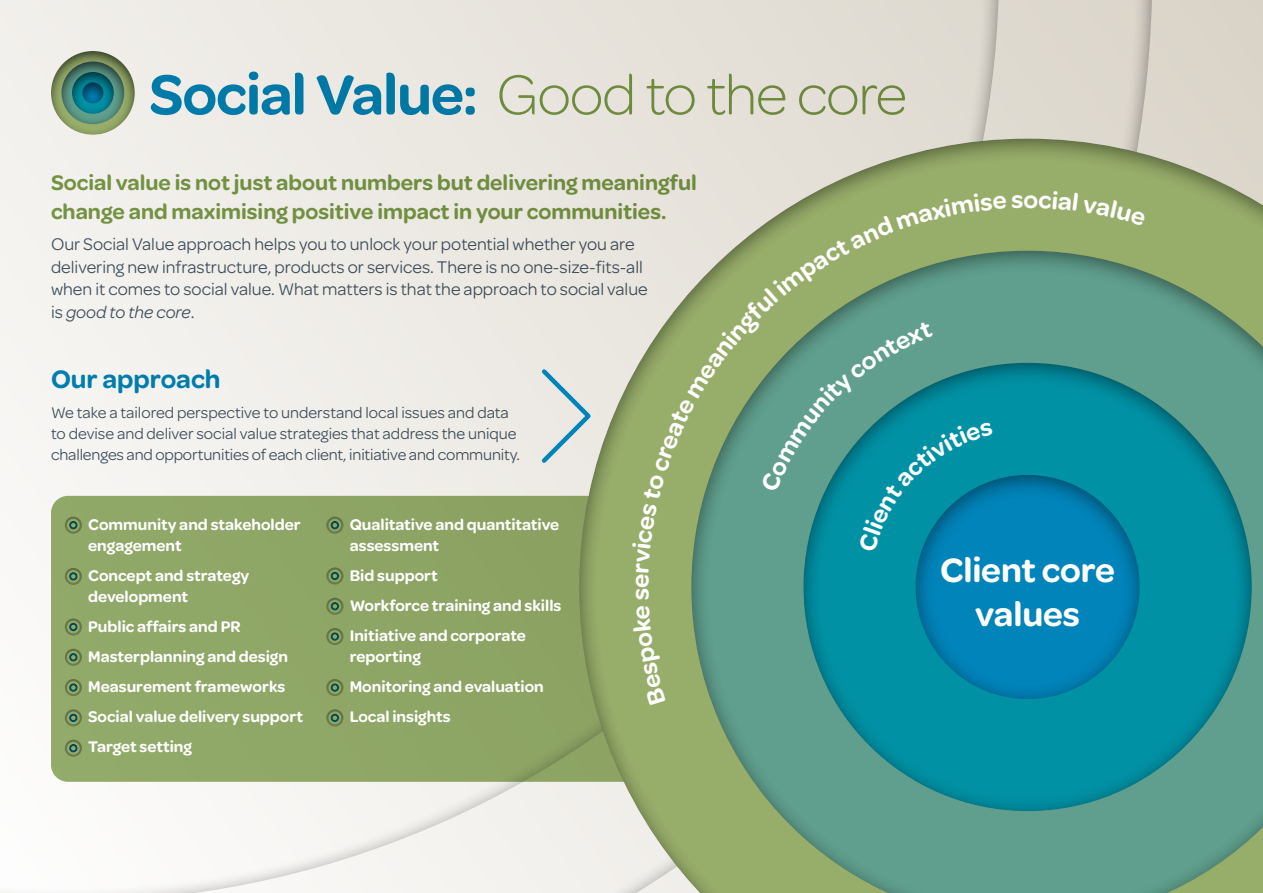
<style>
.page{position:relative;width:1263px;height:893px;background:#fff}
.page>*{position:absolute;margin:0;border:0;box-sizing:border-box;transform-origin:0 0}
.t1{font:300 60px "Omnes";letter-spacing:-.02em;color:#7a9c48}
.t2{font:600 36px/43.2px "Omnes";letter-spacing:-.005em;color:#fff;text-align:center}
.t3{font:600 27px "Omnes";color:#0084ba}
.t4{font:600 25.5px "Omnes";color:#fff}
.t5{font:600 22.5px/28.5px "Omnes";color:#7a9c48}
.t6{font:18px/22.5px "Omnes";color:#435464}
.t7{font:600 16.5px/30px "Omnes";color:#fff}
.t8{font:16.5px/21px "Omnes";color:#435464}
.s1{font-weight:600;color:#0084ba}
.s2{font-style:italic}
</style>
<div class="page">
<div style="left:0;top:0;width:1263px;height:893px;background:linear-gradient(to right,#f8f7f4,#d7d1c5)"></div>
<div style="left:51px;top:496px;width:714px;height:286px;background:#8ea666;border-radius:17px"></div>
<div style="left:567px;top:127px;width:696px;height:766px;background:#000;opacity:.5"></div>
<div style="left:678px;top:240px;width:585px;height:653px;background:#000;opacity:.5"></div>
<div style="left:790px;top:351px;width:473px;height:462px;background:#000;opacity:.5"></div>
<div style="left:903px;top:463px;width:250px;height:239px;background:#000;opacity:.5"></div>
<div style="left:39px;top:40px;width:109px;height:97px;background:#000;opacity:.75"></div>
<div style="left:49px;top:50px;width:88px;height:77px;background:#000;opacity:.75"></div>
<div style="left:60px;top:61px;width:67px;height:55px;background:#000;opacity:.75"></div>
<div style="left:70px;top:71px;width:48px;height:35px;background:#000;opacity:.75"></div>
<svg style="left:538px;top:365px;width:57px;height:102px;background:#d4dfdf"></svg>
<div style="left:40px;top:494px;width:68px;height:42px;background:#000;opacity:.5"></div>
<div style="left:40px;top:657px;width:68px;height:41px;background:#000;opacity:.5"></div>
<div style="left:40px;top:717px;width:68px;height:42px;background:#000;opacity:.5"></div>
<div style="left:40px;top:687px;width:68px;height:42px;background:#000;opacity:.5"></div>
<div style="left:40px;top:626px;width:68px;height:42px;background:#000;opacity:.5"></div>
<div style="left:40px;top:596px;width:68px;height:42px;background:#000;opacity:.5"></div>
<div style="left:40px;top:546px;width:68px;height:41px;background:#000;opacity:.5"></div>
<div style="left:301px;top:575px;width:69px;height:42px;background:#000;opacity:.5"></div>
<div style="left:301px;top:606px;width:69px;height:41px;background:#000;opacity:.5"></div>
<div style="left:301px;top:687px;width:69px;height:42px;background:#000;opacity:.5"></div>
<div style="left:301px;top:494px;width:69px;height:42px;background:#000;opacity:.5"></div>
<svg style="left:1012px;top:195px;width:11px;height:13px"></svg>
<div style="left:1039px;top:191px;width:107px;height:35px;background:#97ad6a"></div>
<svg style="left:632px;top:193px;width:374px;height:512px;background:#5ca08d"></svg>
<h1 class="t1" style="left:149px;top:55px;width:759px"><span class="s1">Social Value:</span> Good to the core</h1>
<h3 class="t5" style="left:51px;top:167px;width:647px">Social value is not just about numbers but delivering meaningful change and maximising positive impact in your communities.</h3>
<p class="t6" style="left:51px;top:232px;width:598px">Our Social Value approach helps you to unlock your potential whether you are delivering new infrastructure, products or services. There is no one-size-fits-all when it comes to social value. What matters is that the approach to social value is <span class="s2">good to the core</span>.</p>
<h3 class="t3" style="left:51px;top:360px;width:171px">Our approach</h3>
<p class="t8" style="left:51px;top:401px;width:470px">We take a tailored perspective to understand local issues and data to devise and deliver social value strategies that address the unique challenges and opportunities of each client, initiative and community.</p>
<p class="t7" style="left:88px;top:513px;width:214px;line-height:21px">Community and stakeholder engagement</p>
<p class="t7" style="left:88px;top:564px;width:163px;line-height:21px">Concept and strategy development</p>
<p class="t7" style="left:88px;top:611px;width:216px">Public affairs and PR<br>Masterplanning and design<br>Measurement frameworks<br>Social value delivery support<br>Target setting</p>
<p class="t7" style="left:350px;top:513px;width:211px;line-height:21px">Qualitative and quantitative assessment</p>
<p class="t7" style="left:350px;top:560px;width:213px">Bid support<br>Workforce training and skills<br>Initiative and corporate</p>
<p class="t7" style="left:350px;top:641px;width:195px">reporting<br>Monitoring and evaluation<br>Local insights</p>
<h3 class="t4" style="left:1023px;top:181px;width:16px">o</h3>
<h2 class="t2" style="left:940px;top:547px;width:176px">Client core values</h2>
</div>
